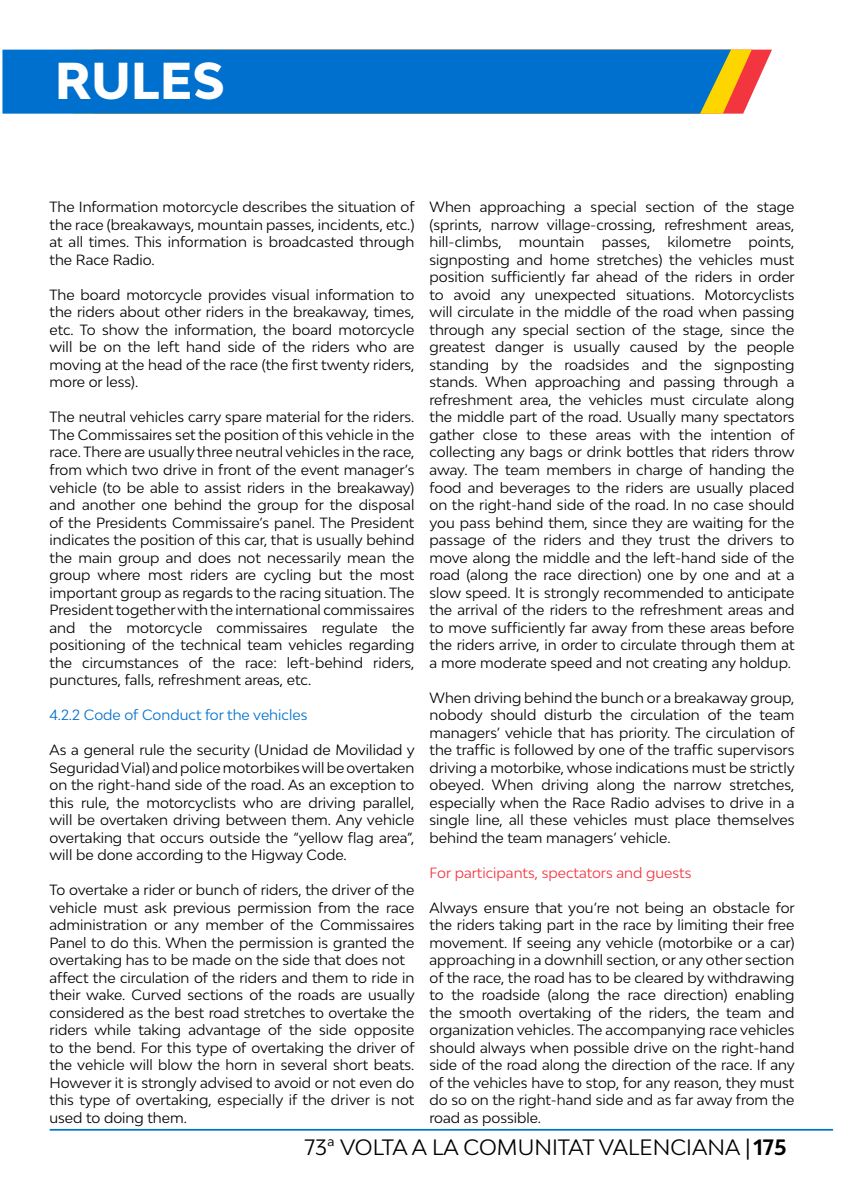
<style>
.page{position:relative;width:844px;height:1191px;background:#fff}
.page>*{position:absolute;margin:0;border:0;box-sizing:border-box;transform-origin:0 0}
.t1{font:800 49px "Bw Modelica";color:#fff}
.t2{font:21px "Bw Modelica";color:#000}
.t3{font:14px/17.5px "Bw Modelica";color:#000;text-align:justify}
.t4{font:14px "Bw Modelica";color:#f33540}
.t5{font:14px "Bw Modelica";color:#0070ce}
.s1{font-weight:700}
</style>
<div class="page">
<hr style="left:50px;top:1128px;width:782px;height:2px;background:#0074c8">
<svg style="left:752px;top:49px;width:20px;height:45px"></svg>
<svg style="left:732px;top:49px;width:20px;height:65px"></svg>
<div style="left:2px;top:49px;width:730px;height:65px;background:#0070ce"></div>
<h1 class="t1" style="left:55px;top:49px;width:171px">RULES</h1>
<p class="t3" style="left:49px;top:198px;width:366px">The Information motorcycle describes the situation of the race (breakaways, mountain passes, incidents, etc.) at all times. This information is broadcasted through the Race Radio.</p>
<p class="t3" style="left:49px;top:286px;width:366px">The board motorcycle provides visual information to the riders about other riders in the breakaway, times, etc. To show the information, the board motorcycle will be on the left hand side of the riders who are moving at the head of the race (the first twenty riders, more or less).</p>
<p class="t3" style="left:49px;top:408px;width:366px">The neutral vehicles carry spare material for the riders.<br>The Commissaires set the position of this vehicle in the race. There are usually three neutral vehicles in the race, from which two drive in front of the event manager’s vehicle (to be able to assist riders in the breakaway) and another one behind the group for the disposal of the Presidents Commissaire’s panel. The President indicates the position of this car, that is usually behind the main group and does not necessarily mean the group where most riders are cycling but the most important group as regards to the racing situation. The President together with the international commissaires and the motorcycle commissaires regulate the positioning of the technical team vehicles regarding the circumstances of the race: left-behind riders, punctures, falls, refreshment areas, etc.</p>
<p class="t5" style="left:49px;top:706px;width:259px">4.2.2 Code of Conduct for the vehicles</p>
<p class="t3" style="left:49px;top:741px;width:366px">As a general rule the security (Unidad de Movilidad y Seguridad Vial) and police motorbikes will be overtaken on the right-hand side of the road. As an exception to this rule, the motorcyclists who are driving parallel, will be overtaken driving between them. Any vehicle overtaking that occurs outside the “yellow flag area”, will be done according to the Higway Code.</p>
<p class="t3" style="left:49px;top:881px;width:366px;text-align:left">To overtake a rider or bunch of riders, the driver of the vehicle must ask previous permission from the race administration or any member of the Commissaires Panel to do this. When the permission is granted the overtaking has to be made on the side that does not affect the circulation of the riders and them to ride in their wake. Curved sections of the roads are usually considered as the best road stretches to overtake the riders while taking advantage of the side opposite to the bend. For this type of overtaking the driver of the vehicle will blow the horn in several short beats.<br>However it is strongly advised to avoid or not even do this type of overtaking, especially if the driver is not used to doing them.</p>
<p class="t3" style="left:429px;top:198px;width:366px">When approaching a special section of the stage (sprints, narrow village-crossing, refreshment areas, hill-climbs, mountain passes, kilometre points, signposting and home stretches) the vehicles must position sufficiently far ahead of the riders in order to avoid any unexpected situations. Motorcyclists will circulate in the middle of the road when passing through any special section of the stage, since the greatest danger is usually caused by the people standing by the roadsides and the signposting stands. When approaching and passing through a refreshment area, the vehicles must circulate along the middle part of the road. Usually many spectators gather close to these areas with the intention of collecting any bags or drink bottles that riders throw away. The team members in charge of handing the food and beverages to the riders are usually placed on the right-hand side of the road. In no case should you pass behind them, since they are waiting for the passage of the riders and they trust the drivers to move along the middle and the left-hand side of the road (along the race direction) one by one and at a slow speed. It is strongly recommended to anticipate the arrival of the riders to the refreshment areas and to move sufficiently far away from these areas before the riders arrive, in order to circulate through them at a more moderate speed and not creating any holdup.</p>
<p class="t3" style="left:429px;top:688px;width:366px">When driving behind the bunch or a breakaway group, nobody should disturb the circulation of the team managers’ vehicle that has priority. The circulation of the traffic is followed by one of the traffic supervisors driving a motorbike, whose indications must be strictly obeyed. When driving along the narrow stretches, especially when the Race Radio advises to drive in a single line, all these vehicles must place themselves behind the team managers’ vehicle.</p>
<p class="t4" style="left:429px;top:863px;width:263px">For participants, spectators and guests</p>
<p class="t3" style="left:429px;top:898px;width:366px">Always ensure that you’re not being an obstacle for the riders taking part in the race by limiting their free movement. If seeing any vehicle (motorbike or a car) approaching in a downhill section, or any other section of the race, the road has to be cleared by withdrawing to the roadside (along the race direction) enabling the smooth overtaking of the riders, the team and organization vehicles. The accompanying race vehicles should always when possible drive on the right-hand side of the road along the direction of the race. If any of the vehicles have to stop, for any reason, they must do so on the right-hand side and as far away from the road as possible.</p>
<h2 class="t2" style="left:304px;top:1133px;width:483px">73ª VOLTA A LA COMUNITAT VALENCIANA | <span class="s1">175</span></h2>
</div>
